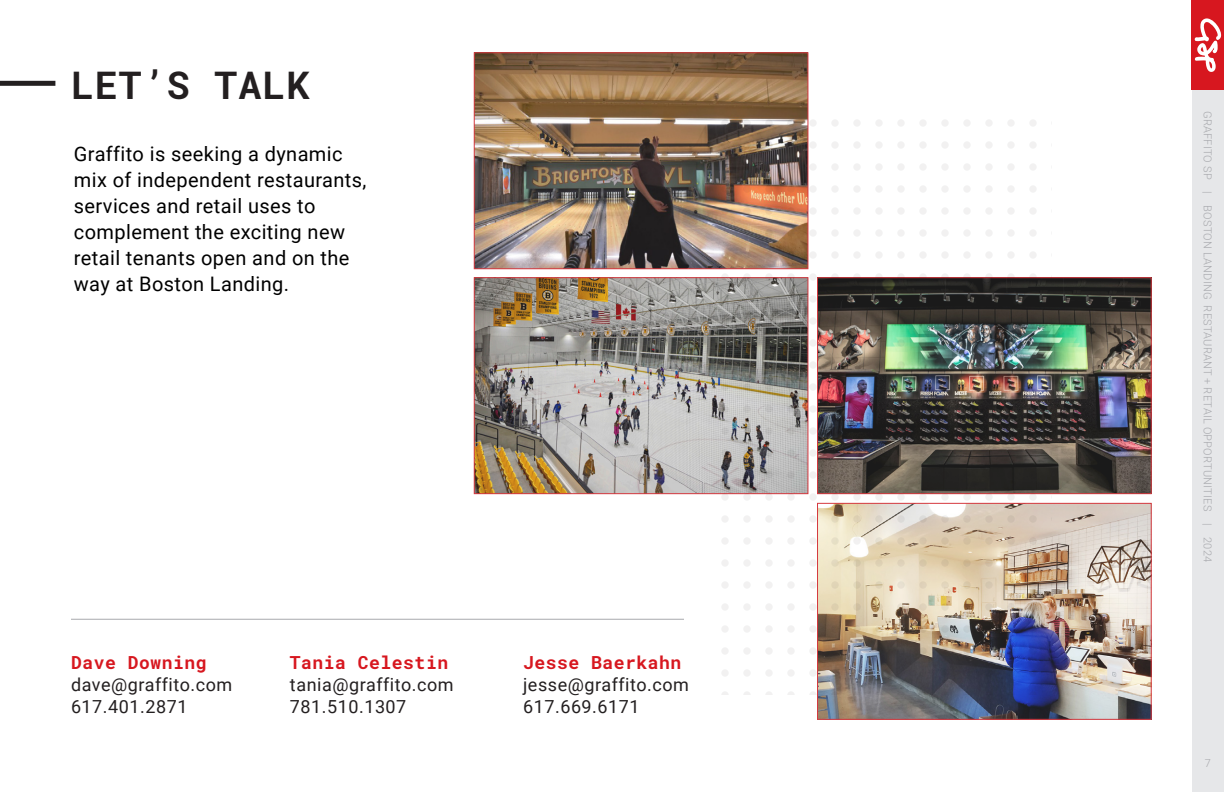
<style>
.page{position:relative;width:1224px;height:792px;background:#fff}
.page>*{position:absolute;margin:0;border:0;box-sizing:border-box;transform-origin:0 0}
.t1{font:700 38px "Roboto Mono";letter-spacing:.03em;color:#231f20}
.t2{font:20px/26px "Roboto";letter-spacing:.02em;color:#000}
.t3{font:18px "Roboto";letter-spacing:.03em;color:#231f20}
.t4{font:700 18px "Roboto Mono";letter-spacing:.03em;color:#d7171f}
.t5{font:300 11px "Roboto";letter-spacing:.02em;color:#a8a9ad}
</style>
<div class="page">
<div style="left:1192px;top:87px;width:32px;height:705px;background:#e6e7e9"></div>
<div style="left:1192px;top:0;width:32px;height:90px;background:#d7171f"></div>
<svg style="left:1194px;top:18px;width:28px;height:54px"></svg>
<img style="left:819px;top:505px;width:331px;height:213px">
<img style="left:1051px;top:279px;width:99px;height:213px">
<img style="left:476px;top:279px;width:244px;height:213px">
<img style="left:476px;top:54px;width:330px;height:213px">
<div style="left:474px;top:52px;width:334px;height:217px;border:1px solid #d1232a"></div>
<div style="left:0;top:81px;width:55px;height:5px;background:#231f20"></div>
<hr style="left:71px;top:619px;width:613px;height:1px;background:#a8a9ad">
<img style="left:720px;top:105px;width:331px;height:590px">
<p class="t1" style="left:71px;top:59px;width:240px">LET’S TALK</p>
<p class="t2" style="left:74px;top:140px;width:294px">Graffito is seeking a dynamic mix of independent restaurants, services and retail uses to complement the exciting new retail tenants open and on the way at Boston Landing.</p>
<p class="t4" style="left:71px;top:650px;width:137px">Dave Downing</p>
<p class="t3" style="left:71px;top:672px;width:163px">dave@graffito.com</p>
<p class="t3" style="left:71px;top:694px;width:118px">617.401.2871</p>
<p class="t4" style="left:290px;top:650px;width:160px">Tania Celestin</p>
<p class="t3" style="left:290px;top:672px;width:165px">tania@graffito.com</p>
<p class="t3" style="left:290px;top:694px;width:118px">781.510.1307</p>
<p class="t4" style="left:523px;top:650px;width:160px">Jesse Baerkahn</p>
<p class="t3" style="left:523px;top:672px;width:167px">jesse@graffito.com</p>
<p class="t3" style="left:523px;top:694px;width:118px">617.669.6171</p>
<p class="t5" style="left:1215px;top:111px;width:453px;rotate:90deg">GRAFFITO SP | BOSTON LANDING RESTAURANT + RETAIL OPPORTUNITIES | 2024</p>
<p class="t5" style="left:1205px;top:756px;width:8px">7</p>
</div>
